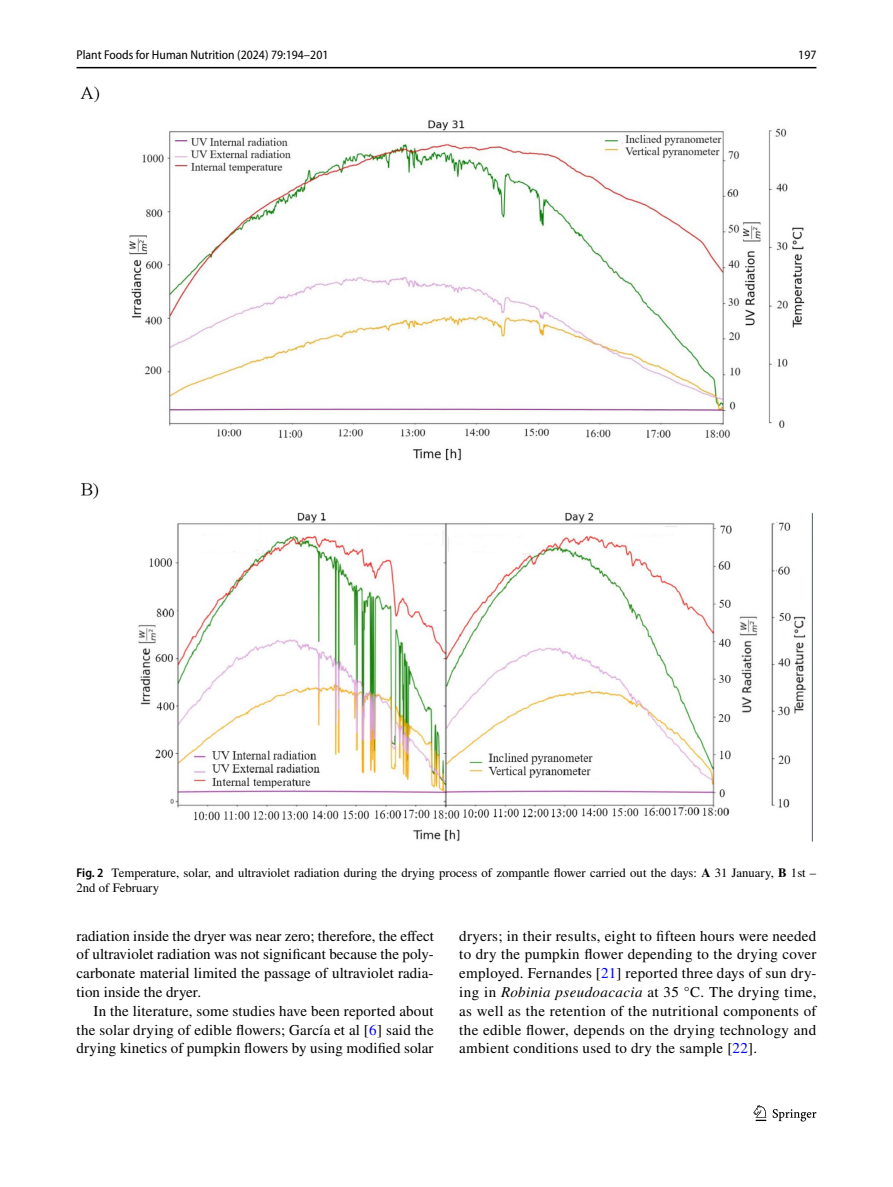
<style>
.page{position:relative;width:893px;height:1187px;background:#fff}
.page>*{position:absolute;margin:0;border:0;box-sizing:border-box;transform-origin:0 0}
.t1{font:15px/18.8px "STIX";letter-spacing:.005em;color:#000;text-align:justify}
.t2{font:12.75px/15px "STIX";color:#000}
.t3{font:semi-condensed 12.75px "Myriad Pro";color:#000}
.s1{font-family:"Myriad Pro";font-weight:600;font-stretch:semi-condensed}
.s2{font-weight:700}
.s3{color:#00f}
.s4{font-style:italic}
</style>
<div class="page">
<hr style="left:77px;top:67px;width:739px;height:1px;background:#000">
<svg style="left:753px;top:1105px;width:13px;height:15px"></svg>
<svg style="left:773px;top:1109px;width:43px;height:12px"></svg>
<img style="left:80px;top:87px;width:733px;height:754px">
<p class="t3" style="left:77px;top:48px;width:253px">Plant Foods for Human Nutrition (2024) 79:194–201</p>
<p class="t3" style="left:798px;top:48px;width:20px">197</p>
<p class="t2" style="left:77px;top:866px;width:741px"><span class="s1">Fig. 2</span> Temperature, solar, and ultraviolet radiation during the drying process of zompantle flower carried out the days: <span class="s2">A</span> 31 January, <span class="s2">B</span> 1st –<br>2nd of February</p>
<p class="t1" style="left:77px;top:927px;width:359px">radiation inside the dryer was near zero; therefore, the effect of ultraviolet radiation was not significant because the poly&shy;carbonate material limited the passage of ultraviolet radia&shy;tion inside the dryer.</p>
<p class="t1" style="left:77px;top:1002px;width:359px;text-indent:17px">In the literature, some studies have been reported about the solar drying of edible flowers; García et al [<span class="s3">6</span>] said the drying kinetics of pumpkin flowers by using modified solar</p>
<p class="t1" style="left:459px;top:927px;width:359px">dryers; in their results, eight to fifteen hours were needed to dry the pumpkin flower depending to the drying cover employed. Fernandes [<span class="s3">21</span>] reported three days of sun dry&shy;ing in <span class="s4">Robinia pseudoacacia</span> at 35 °C. The drying time, as well as the retention of the nutritional components of the edible flower, depends on the drying technology and ambient conditions used to dry the sample [<span class="s3">22</span>].</p>
</div>
